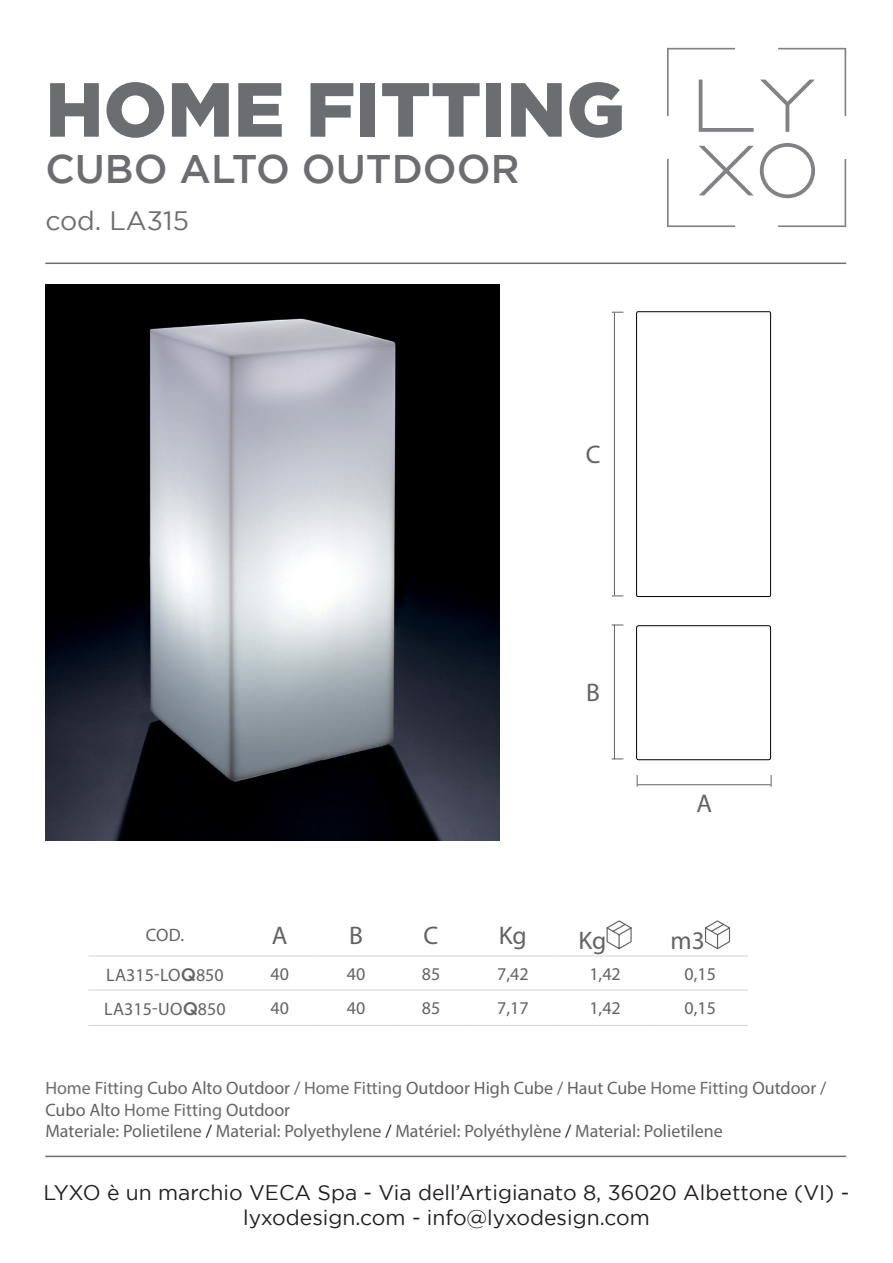
<style>
.page{position:relative;width:893px;height:1263px;background:#fff}
.page>*{position:absolute;margin:0;border:0;box-sizing:border-box;transform-origin:0 0}
.t1{font:900 76.5px "Gotham";color:#6c6d70}
.t2{font:500 39.9px "Gotham";color:#6c6d70}
.t3{font:26.55px "Gotham";color:#6c6d70}
.t4{font:25.5px "Myriad Pro";color:#636366}
.t5{font:21.15px/25.3px "Gotham";color:#231f20;text-align:center}
.t6{font:18px/21.6px "Myriad Pro";color:#636366}
.s1{font-family:"Gotham";font-weight:500}
.s2{color:#6c6d70}
.s3{color:#231f20}
</style>
<div class="page">
<svg style="left:667px;top:48px;width:87px;height:84px"></svg>
<svg style="left:760px;top:143px;width:86px;height:84px"></svg>
<svg style="left:667px;top:146px;width:87px;height:81px"></svg>
<svg style="left:760px;top:48px;width:86px;height:84px"></svg>
<hr style="left:45px;top:263px;width:801px;height:1px;background:#6c6d70">
<hr style="left:45px;top:1155px;width:801px;height:2px;background:#6c6d70">
<hr style="left:89px;top:990px;width:152px;height:1px;background:#d1d2d4">
<hr style="left:241px;top:990px;width:77px;height:1px;background:#d1d2d4">
<hr style="left:318px;top:990px;width:76px;height:1px;background:#d1d2d4">
<hr style="left:394px;top:990px;width:74px;height:1px;background:#d1d2d4">
<hr style="left:468px;top:990px;width:89px;height:1px;background:#d1d2d4">
<hr style="left:557px;top:990px;width:96px;height:1px;background:#d1d2d4">
<hr style="left:653px;top:990px;width:95px;height:1px;background:#d1d2d4">
<hr style="left:89px;top:1025px;width:152px;height:1px;background:#d1d2d4">
<hr style="left:241px;top:1025px;width:77px;height:1px;background:#d1d2d4">
<hr style="left:318px;top:1025px;width:76px;height:1px;background:#d1d2d4">
<hr style="left:394px;top:1025px;width:74px;height:1px;background:#d1d2d4">
<hr style="left:468px;top:1025px;width:89px;height:1px;background:#d1d2d4">
<hr style="left:557px;top:1025px;width:96px;height:1px;background:#d1d2d4">
<hr style="left:653px;top:1025px;width:95px;height:1px;background:#d1d2d4">
<hr style="left:89px;top:956px;width:152px;height:1px;background:#d1d2d4">
<hr style="left:241px;top:956px;width:77px;height:1px;background:#d1d2d4">
<hr style="left:318px;top:956px;width:76px;height:1px;background:#d1d2d4">
<hr style="left:394px;top:956px;width:74px;height:1px;background:#d1d2d4">
<hr style="left:468px;top:956px;width:89px;height:1px;background:#d1d2d4">
<hr style="left:557px;top:956px;width:96px;height:1px;background:#d1d2d4">
<hr style="left:653px;top:956px;width:95px;height:1px;background:#d1d2d4">
<svg style="left:606px;top:920px;width:26px;height:30px"></svg>
<svg style="left:705px;top:920px;width:26px;height:30px"></svg>
<img style="left:45px;top:284px;width:455px;height:557px">
<div style="left:636px;top:625px;width:135px;height:135px;border:1px solid #000;border-radius:2px"></div>
<svg style="left:636px;top:311px;width:135px;height:286px"></svg>
<hr style="left:637px;top:784px;width:134px;height:1px;background:#636366">
<hr style="left:614px;top:313px;width:1px;height:282px;background:#636366">
<svg style="left:637px;top:775px;width:1px;height:12px"></svg>
<svg style="left:771px;top:775px;width:1px;height:12px"></svg>
<hr style="left:614px;top:625px;width:1px;height:134px;background:#636366">
<p class="t1" style="left:45px;top:65px;width:581px">HOME FITTING</p>
<p class="t2" style="left:45px;top:146px;width:476px">CUBO ALTO OUTDOOR</p>
<p class="t3" style="left:45px;top:206px;width:145px">cod. LA315</p>
<p class="t4" style="left:586px;top:439px;width:16px">C</p>
<p class="t4" style="left:586px;top:676px;width:15px">B</p>
<p class="t4" style="left:696px;top:788px;width:17px">A</p>
<p class="t6" style="left:146px;top:924px;width:40px">COD.</p>
<p class="t4" style="left:272px;top:920px;width:17px">A</p>
<p class="t4" style="left:349px;top:920px;width:15px">B</p>
<p class="t4" style="left:424px;top:920px;width:16px">C</p>
<p class="t4" style="left:499px;top:920px;width:29px">Kg</p>
<p class="t4" style="left:579px;top:925px;width:29px">Kg</p>
<p class="t4" style="left:671px;top:925px;width:36px">m3</p>
<p class="t6" style="left:106px;top:963px;width:119px">LA315-LO<span class="s1">Q</span>850</p>
<p class="t6" style="left:270px;top:962px;width:20px">40</p>
<p class="t6" style="left:347px;top:962px;width:20px">40</p>
<p class="t6" style="left:422px;top:962px;width:20px">85</p>
<p class="t6" style="left:497px;top:962px;width:33px">7,42</p>
<p class="t6" style="left:589px;top:962px;width:33px">1,42</p>
<p class="t6" style="left:685px;top:962px;width:33px">0,15</p>
<p class="t6" style="left:104px;top:998px;width:123px">LA315-UO<span class="s1">Q</span>850</p>
<p class="t6" style="left:270px;top:997px;width:20px">40</p>
<p class="t6" style="left:347px;top:997px;width:20px">40</p>
<p class="t6" style="left:422px;top:997px;width:20px">85</p>
<p class="t6" style="left:497px;top:997px;width:33px">7,17</p>
<p class="t6" style="left:589px;top:997px;width:33px">1,42</p>
<p class="t6" style="left:685px;top:997px;width:33px">0,15</p>
<p class="t6" style="left:45px;top:1077px;width:782px"><span class="s2">Home Fitting</span> Cubo Alto Outdoor / <span class="s2">Home Fitting</span> Outdoor High Cube / Haut Cube <span class="s2">Home Fitting</span> Outdoor /<br>Cubo Alto <span class="s2">Home Fitting</span> Outdoor</p>
<p class="t6" style="left:45px;top:1120px;width:679px">Materiale: Polietilene <span class="s3">/</span> Material: Polyethylene <span class="s3">/</span> Matériel: Polyéthylène <span class="s3">/</span> Material: Polietilene</p>
<p class="t5" style="left:44px;top:1179px;width:807px">LYXO è un marchio VECA Spa - Via dell’Artigianato 8, 36020 Albettone (VI) - lyxodesign.com - info@lyxodesign.com</p>
</div>
